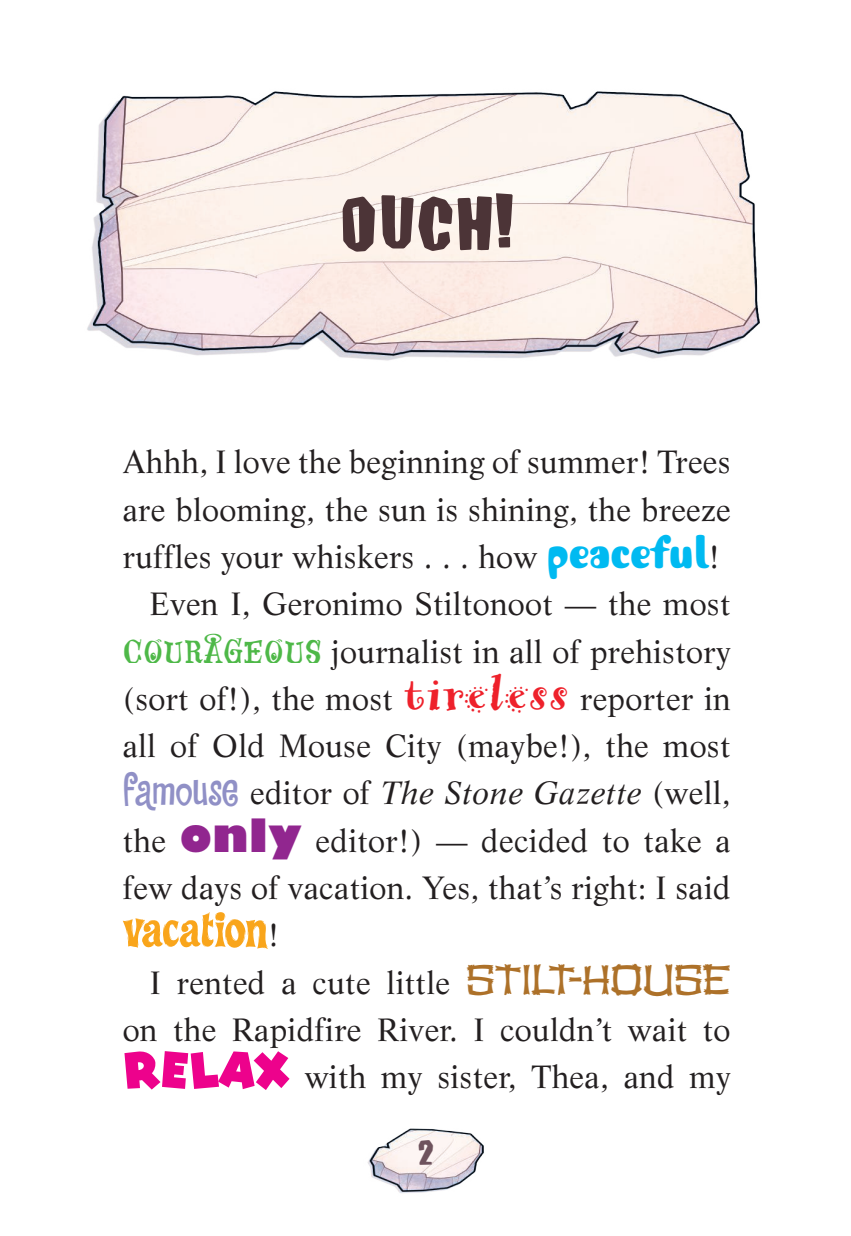
<style>
.page{position:relative;width:851px;height:1236px;background:#fff}
.page>*{position:absolute;margin:0;border:0;box-sizing:border-box;transform-origin:0 0}
.t1{font:85.5px "Conundrum Pro";color:#4c3437}
.t2{font:54px "Tiki Surf";letter-spacing:-.01em;color:#f9a51b}
.t3{font:40.5px "Conundrum Pro";color:#6e535d}
.t4{font:31.5px "Life";letter-spacing:.01em;color:#231f20}
.t5{font:31.5px/47.2px "Life LT Std";letter-spacing:.01em;color:#231f20;text-align:justify}
.t6{font:italic 31.5px "Life LT Std";letter-spacing:.015em;color:#231f20}
.s1{font-family:"Jellybaby ITC";font-size:45px;color:#00baf1}
.s2{font-family:"Zsazsa Galore";font-size:36px;color:#4eb848}
.s3{font-family:"Remedy Double";font-size:49.5px;color:#ee212b}
.s4{font-family:"Countryhouse";font-style:normal;font-size:40.5px;color:#9090c6}
.s5{font-family:"Life";font-style:normal}
.s6{font-family:"Gill Sans";font-weight:800;font-size:45px;color:#91268f}
.s7{font-family:"Life";font-size:31.5px;color:#231f20}
.s8{font-family:"Tiki Hut";font-size:45px;color:#ad7129}
.s9{font-family:"Circus Mouse";font-weight:900;font-size:51.75px;color:#ed028c}
</style>
<div class="page">
<img style="left:367px;top:1128px;width:117px;height:65px">
<img style="left:87px;top:91px;width:673px;height:270px">
<p class="t1" style="left:341px;top:169px;width:174px">Ouch!</p>
<p class="t5" style="left:123px;top:441px;width:609px">Ahhh, I love the beginning of summer! Trees</p>
<p class="t5" style="left:123px;top:488px;width:609px">are blooming, the sun is shining, the breeze</p>
<p class="t5" style="left:123px;top:536px;width:599px">ruffles your whiskers . . . how <span class="s1">peaceful</span>!</p>
<p class="t4" style="left:150px;top:591px;width:582px">Even I, Geronimo Stiltonoot — the most</p>
<p class="t4" style="left:123px;top:638px;width:609px"><span class="s2">COURAGEOUS</span> journalist in all of prehistory</p>
<p class="t4" style="left:123px;top:686px;width:609px">(sort of!), the most <span class="s3">tireless</span> reporter in</p>
<p class="t4" style="left:123px;top:733px;width:609px">all of Old Mouse City (maybe!), the most</p>
<p class="t6" style="left:123px;top:780px;width:609px"><span class="s4">famouse</span> <span class="s5">editor of</span> The Stone Gazette <span class="s5">(well,</span></p>
<p class="t4" style="left:123px;top:827px;width:609px">the <span class="s6">only</span> editor!) — decided to take a</p>
<p class="t4" style="left:123px;top:875px;width:609px">few days of vacation. Yes, that’s right: I said</p>
<p class="t2" style="left:123px;top:911px;width:158px">vacation<span class="s7">!</span></p>
<p class="t5" style="left:123px;top:961px;width:609px;text-indent:27px">I rented a cute little <span class="s8">STILT-HOUSE </span>on the Rapidfire River. I couldn’t wait to <span class="s9">RELAX</span> with my sister, Thea, and my</p>
<p class="t3" style="left:418px;top:1127px;width:17px">2</p>
</div>
